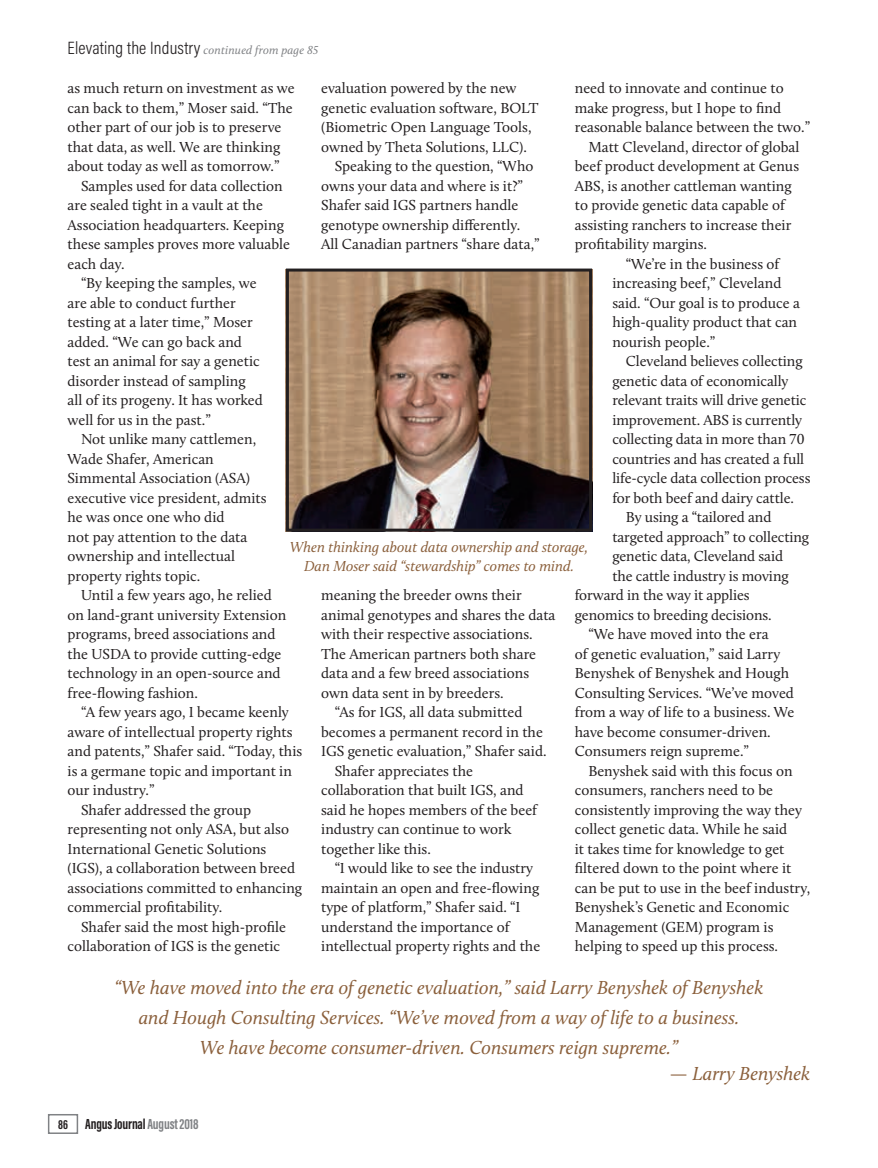
<style>
.page{position:relative;width:878px;height:1168px;background:#fff}
.page>*{position:absolute;margin:0;border:0;box-sizing:border-box;transform-origin:0 0}
.Pull_Quotes_Body{font:italic 19.5px/30px "Calluna";color:#8b603c;text-align:center}
.Continued_From_line{font:300 18px "Acumin Pro Cond";letter-spacing:.01em;color:#231f20}
.Body_Text{font:15px/19.5px "Calluna";color:#231f20}
.T2_Cutline{font:italic 15px/19.5px "Calluna";color:#8b603c;text-align:center}
.t1{font:700 15px "Acumin Pro Extra Cond";letter-spacing:-.01em;color:#231f20}
.s1{font-family:"Calluna";font-weight:400;font-style:italic;font-size:12px;color:#808285}
.s2{font-size:13.5px}
.s3{color:#808285}
</style>
<div class="page">
<img style="left:290px;top:272px;width:298px;height:256px">
<div style="left:286px;top:268px;width:306px;height:264px;border:3px solid #231f20"></div>
<div style="left:48px;top:1114px;width:30px;height:20px;border:2px solid #808285"></div>
<p class="Continued_From_line" style="left:68px;top:36px;width:252px">Elevating the Industry <span class="s1">continued from page 85</span></p>
<p class="Body_Text" style="left:68px;top:78px;width:229px">as much return on investment as we can back to them,” Moser said. “The other part of our job is to preserve that data, as well. We are thinking about today as well as tomorrow.”</p>
<p class="Body_Text" style="left:68px;top:176px;width:224px;text-indent:14px">Samples used for data collection are sealed tight in a vault at the<br>Association headquarters. Keeping these samples proves more valuable each day.</p>
<p class="Body_Text" style="left:68px;top:273px;width:197px;text-indent:14px">“By keeping the samples, we are able to conduct further testing at a later time,” Moser added. “We can go back and test an animal for say a genetic disorder instead of sampling all of its progeny. It has worked well for us in the past.”</p>
<p class="Body_Text" style="left:68px;top:429px;width:200px;text-indent:14px">Not unlike many cattlemen,<br>Wade Shafer, American<br>Simmental Association (ASA) executive vice president, admits he was once one who did<br>not pay attention to the data ownership and intellectual property rights topic.</p>
<p class="Body_Text" style="left:68px;top:585px;width:220px;text-indent:14px">Until a few years ago, he relied on land-grant university Extension programs, breed associations and the USDA to provide cutting-edge technology in an open-source and free-flowing fashion.</p>
<p class="Body_Text" style="left:68px;top:702px;width:236px;text-indent:14px">“A few years ago, I became keenly aware of intellectual property rights and patents,” Shafer said. “Today, this is a germane topic and important in our industry.”</p>
<p class="Body_Text" style="left:68px;top:800px;width:236px;text-indent:14px">Shafer addressed the group representing not only ASA, but also International Genetic Solutions (IGS), a collaboration between breed associations committed to enhancing commercial profitability.</p>
<p class="Body_Text" style="left:68px;top:917px;width:220px;text-indent:14px">Shafer said the most high-profile collaboration of IGS is the genetic</p>
<p class="Body_Text" style="left:321px;top:78px;width:219px">evaluation powered by the new genetic evaluation software, BOLT (Biometric Open Language Tools, owned by Theta Solutions, LLC).</p>
<p class="Body_Text" style="left:321px;top:156px;width:220px;text-indent:14px">Speaking to the question, “Who owns your data and where is it?”<br>Shafer said IGS partners handle genotype ownership differently.<br>All Canadian partners “share data,”</p>
<p class="Body_Text" style="left:574px;top:78px;width:237px">need to innovate and continue to make progress, but I hope to find reasonable balance between the two.”</p>
<p class="Body_Text" style="left:574px;top:137px;width:226px;text-indent:14px">Matt Cleveland, director of global beef product development at Genus ABS, is another cattleman wanting to provide genetic data capable of assisting ranchers to increase their profitability margins.</p>
<p class="Body_Text" style="left:612px;top:254px;width:189px;text-indent:14px">“We’re in the business of increasing beef,” Cleveland said. “Our goal is to produce a high-quality product that can nourish people.”</p>
<p class="Body_Text" style="left:612px;top:351px;width:200px;text-indent:14px">Cleveland believes collecting genetic data of economically relevant traits will drive genetic improvement. ABS is currently collecting data in more than 70 countries and has created a full life-cycle data collection process for both beef and dairy cattle.</p>
<p class="Body_Text" style="left:626px;top:507px;width:147px">By using a “tailored and</p>
<p class="Body_Text" style="left:612px;top:527px;width:198px">targeted approach” to collecting</p>
<p class="Body_Text" style="left:612px;top:546px;width:172px">genetic data, Cleveland said</p>
<p class="Body_Text" style="left:612px;top:566px;width:178px">the cattle industry is moving</p>
<p class="Body_Text" style="left:574px;top:585px;width:176px">forward in the way it applies</p>
<p class="Body_Text" style="left:574px;top:605px;width:198px">genomics to breeding decisions.</p>
<p class="Body_Text" style="left:574px;top:624px;width:221px;text-indent:14px">“We have moved into the era<br>of genetic evaluation,” said Larry<br>Benyshek of Benyshek and Hough<br>Consulting Services. “We’ve moved from a way of life to a business. We have become consumer-driven.<br>Consumers reign supreme.”</p>
<p class="Body_Text" style="left:574px;top:761px;width:237px;text-indent:14px">Benyshek said with this focus on consumers, ranchers need to be consistently improving the way they collect genetic data. While he said<br>it takes time for knowledge to get filtered down to the point where it can be put to use in the beef industry, Benyshek’s Genetic and Economic Management (GEM) program is helping to speed up this process.</p>
<p class="T2_Cutline" style="left:290px;top:537px;width:300px">When thinking about data ownership and storage,<br>Dan Moser said “stewardship” comes to mind.</p>
<p class="Body_Text" style="left:321px;top:585px;width:236px">meaning the breeder owns their animal genotypes and shares the data with their respective associations.<br>The American partners both share data and a few breed associations own data sent in by breeders.</p>
<p class="Body_Text" style="left:321px;top:702px;width:227px;text-indent:14px">“As for IGS, all data submitted becomes a permanent record in the<br>IGS genetic evaluation,” Shafer said.</p>
<p class="Body_Text" style="left:321px;top:761px;width:217px;text-indent:14px">Shafer appreciates the collaboration that built IGS, and said he hopes members of the beef industry can continue to work together like this.</p>
<p class="Body_Text" style="left:321px;top:858px;width:220px;text-indent:14px">“I would like to see the industry maintain an open and free-flowing type of platform,” Shafer said. “I understand the importance of intellectual property rights and the</p>
<p class="Pull_Quotes_Body" style="left:114px;top:972px;width:650px">“We have moved into the era of genetic evaluation,” said Larry Benyshek of Benyshek and Hough Consulting Services. “We’ve moved from a way of life to a business.<br>We have become consumer-driven. Consumers reign supreme.”</p>
<p class="Pull_Quotes_Body" style="left:670px;top:1058px;width:142px">— Larry Benyshek</p>
<p class="t1" style="left:58px;top:1115px;width:142px"><span class="s2">86</span> Angus Journal <span class="s3">August 2018</span></p>
</div>
